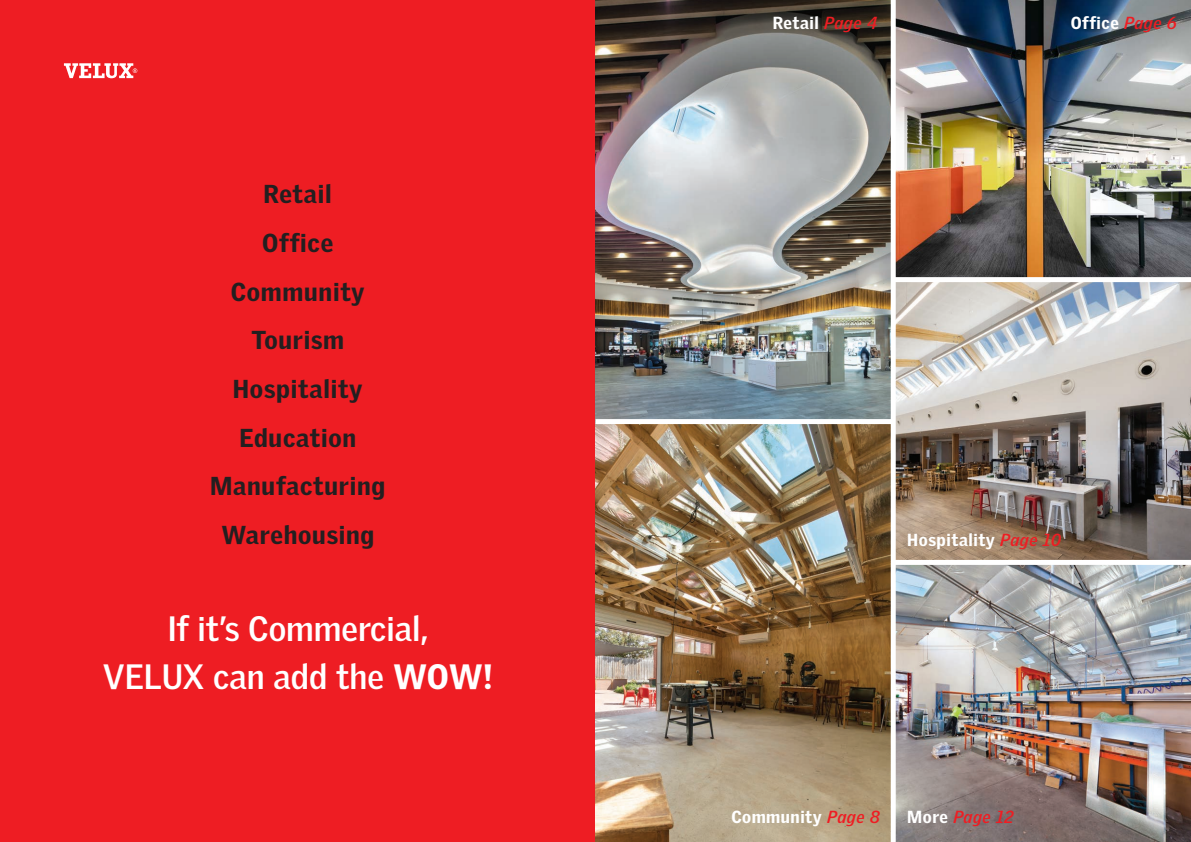
<style>
.page{position:relative;width:1191px;height:842px;background:#fff}
.page>*{position:absolute;margin:0;border:0;box-sizing:border-box;transform-origin:0 0}
.t1{font:700 34.2px/47.7px "Velux Gothic";color:#fff;text-align:center}
.t2{font:900 25.2px "Velux Gothic";letter-spacing:.03em;color:#231f20}
.t3{font:900 17px "Velux Gothic";letter-spacing:.03em;color:#fff}
.t4{font:italic 700 17px "Velux Gothic";letter-spacing:.03em;color:#ee1d23}
.s1{font-weight:900}
.s2{font-weight:700;font-style:italic;color:#ee1d23}
.s3{font-weight:900;font-style:normal;color:#fff}
</style>
<div class="page">
<div style="left:0;top:0;width:595px;height:842px;background:#ee1d23"></div>
<img style="left:595px;top:424px;width:295px;height:418px">
<img style="left:595px;top:0;width:295px;height:419px">
<img style="left:895px;top:0;width:296px;height:277px">
<img style="left:895px;top:565px;width:296px;height:277px">
<img style="left:895px;top:282px;width:296px;height:278px">
<svg style="left:64px;top:63px;width:73px;height:15px"></svg>
<p class="t2" style="left:264px;top:178px;width:70px">Retail</p>
<p class="t2" style="left:262px;top:227px;width:73px">Office</p>
<p class="t2" style="left:231px;top:276px;width:135px">Community</p>
<p class="t2" style="left:251px;top:324px;width:94px">Tourism</p>
<p class="t2" style="left:233px;top:373px;width:131px">Hospitality</p>
<p class="t2" style="left:239px;top:421px;width:118px">Education</p>
<p class="t2" style="left:210px;top:470px;width:177px">Manufacturing</p>
<p class="t2" style="left:221px;top:519px;width:155px">Warehousing</p>
<p class="t1" style="left:103px;top:605px;width:391px">If it’s Commercial,<br>VELUX can add the <span class="s1">WOW!</span></p>
<p class="t3" style="left:773px;top:12px;width:106px">Retail <span class="s2">Page 4</span></p>
<p class="t3" style="left:1070px;top:12px;width:107px">Office <span class="s2">Page 6</span></p>
<p class="t3" style="left:907px;top:529px;width:155px">Hospitality <span class="s2">Page 10</span></p>
<p class="t3" style="left:731px;top:806px;width:150px">Community <span class="s2">Page 8</span></p>
<p class="t4" style="left:907px;top:806px;width:108px"><span class="s3">More</span> Page 12</p>
</div>
